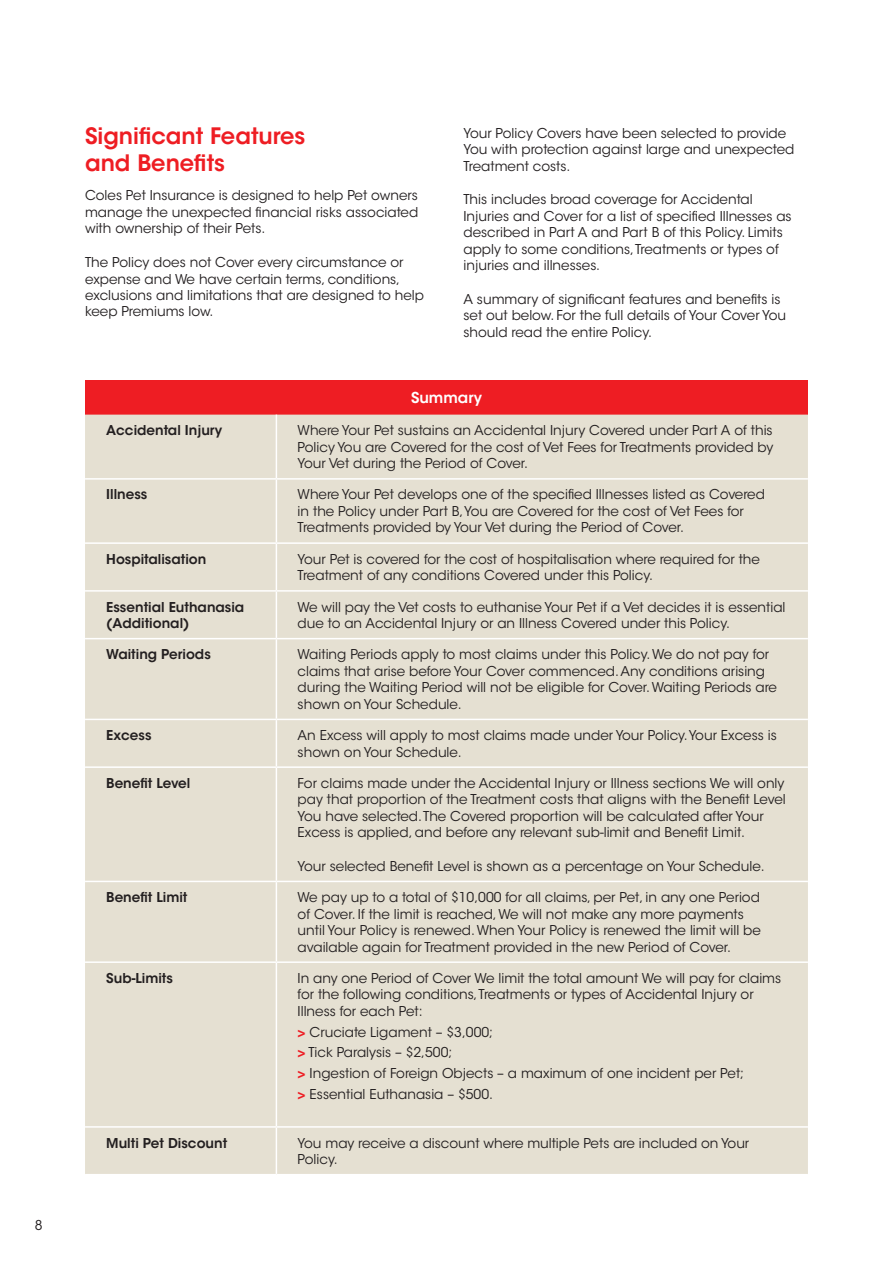
<style>
.page{position:relative;width:893px;height:1263px;background:#fff}
.page>*{position:absolute;margin:0;border:0;box-sizing:border-box;transform-origin:0 0}
.t1{font:600 22.5px/27px "ITC Avant Garde Std";color:#ee1d23}
.t2{font:600 15px "ITC Avant Garde Std";color:#fff}
.t3{font:13.5px/16.5px "ITC Avant Garde Std";color:#231f20}
.t4{font:600 13.5px/16.5px "ITC Avant Garde Std";color:#231f20}
.s1{font-weight:600;color:#ee1d23}
</style>
<div class="page">
<div style="left:85px;top:381px;width:723px;height:34px;background:#ee1d23"></div>
<div style="left:85px;top:415px;width:723px;height:759px;background:#e5e0d2"></div>
<hr style="left:276px;top:415px;width:1px;height:63px;background:#fff">
<hr style="left:85px;top:478px;width:191px;height:2px;background:#fff">
<hr style="left:276px;top:478px;width:532px;height:2px;background:#fff">
<hr style="left:276px;top:480px;width:1px;height:62px;background:#fff">
<hr style="left:85px;top:542px;width:191px;height:2px;background:#fff">
<hr style="left:276px;top:542px;width:532px;height:2px;background:#fff">
<hr style="left:276px;top:544px;width:1px;height:46px;background:#fff">
<hr style="left:85px;top:590px;width:191px;height:2px;background:#fff">
<hr style="left:276px;top:590px;width:532px;height:2px;background:#fff">
<hr style="left:276px;top:592px;width:1px;height:46px;background:#fff">
<hr style="left:85px;top:638px;width:191px;height:1px;background:#fff">
<hr style="left:276px;top:638px;width:532px;height:1px;background:#fff">
<hr style="left:276px;top:639px;width:1px;height:80px;background:#fff">
<hr style="left:85px;top:719px;width:191px;height:1px;background:#fff">
<hr style="left:276px;top:719px;width:532px;height:1px;background:#fff">
<hr style="left:276px;top:720px;width:1px;height:46px;background:#fff">
<hr style="left:85px;top:766px;width:191px;height:2px;background:#fff">
<hr style="left:276px;top:766px;width:532px;height:2px;background:#fff">
<hr style="left:276px;top:768px;width:1px;height:113px;background:#fff">
<hr style="left:85px;top:881px;width:191px;height:1px;background:#fff">
<hr style="left:276px;top:881px;width:532px;height:1px;background:#fff">
<hr style="left:276px;top:882px;width:1px;height:79px;background:#fff">
<hr style="left:276px;top:963px;width:1px;height:163px;background:#fff">
<hr style="left:276px;top:1128px;width:1px;height:46px;background:#fff">
<hr style="left:85px;top:961px;width:191px;height:2px;background:#fff">
<hr style="left:276px;top:961px;width:532px;height:2px;background:#fff">
<hr style="left:85px;top:1126px;width:191px;height:2px;background:#fff">
<hr style="left:276px;top:1126px;width:532px;height:2px;background:#fff">
<p class="t3" style="left:35px;top:1217px;width:9px">8</p>
<h1 class="t1" style="left:85px;top:122px;width:222px">Significant Features and Benefits</h1>
<p class="t3" style="left:85px;top:188px;width:335px;text-align:justify">Coles Pet Insurance is designed to help Pet owners manage the unexpected financial risks associated with ownership of their Pets.</p>
<p class="t3" style="left:85px;top:254px;width:340px">The Policy does not Cover every circumstance or expense and We have certain terms, conditions, exclusions and limitations that are designed to help keep Premiums low.</p>
<p class="t3" style="left:463px;top:125px;width:333px">Your Policy Covers have been selected to provide<br>You with protection against large and unexpected<br>Treatment costs.</p>
<p class="t3" style="left:463px;top:191px;width:330px">This includes broad coverage for Accidental Injuries and Cover for a list of specified Illnesses as described in Part A and Part B of this Policy. Limits apply to some conditions, Treatments or types of injuries and illnesses.</p>
<p class="t3" style="left:463px;top:291px;width:324px">A summary of significant features and benefits is set out below. For the full details of Your Cover You should read the entire Policy.</p>
<p class="t2" style="left:411px;top:388px;width:72px">Summary</p>
<p class="t4" style="left:106px;top:422px;width:117px">Accidental Injury</p>
<p class="t3" style="left:298px;top:422px;width:477px;text-align:justify">Where Your Pet sustains an Accidental Injury Covered under Part A of this Policy You are Covered for the cost of Vet Fees for Treatments provided by Your Vet during the Period of Cover.</p>
<p class="t4" style="left:106px;top:486px;width:43px">Illness</p>
<p class="t3" style="left:298px;top:486px;width:469px">Where Your Pet develops one of the specified Illnesses listed as Covered in the Policy under Part B, You are Covered for the cost of Vet Fees for<br>Treatments provided by Your Vet during the Period of Cover.</p>
<p class="t4" style="left:106px;top:550px;width:102px">Hospitalisation</p>
<p class="t3" style="left:298px;top:551px;width:464px">Your Pet is covered for the cost of hospitalisation where required for the<br>Treatment of any conditions Covered under this Policy.</p>
<p class="t4" style="left:106px;top:598px;width:140px">Essential Euthanasia (Additional)</p>
<p class="t3" style="left:298px;top:598px;width:489px">We will pay the Vet costs to euthanise Your Pet if a Vet decides it is essential due to an Accidental Injury or an Illness Covered under this Policy.</p>
<p class="t4" style="left:106px;top:646px;width:106px">Waiting Periods</p>
<p class="t3" style="left:298px;top:646px;width:481px">Waiting Periods apply to most claims under this Policy. We do not pay for claims that arise before Your Cover commenced. Any conditions arising during the Waiting Period will not be eligible for Cover. Waiting Periods are shown on Your Schedule.</p>
<p class="t4" style="left:106px;top:727px;width:47px">Excess</p>
<p class="t3" style="left:298px;top:727px;width:481px">An Excess will apply to most claims made under Your Policy. Your Excess is shown on Your Schedule.</p>
<p class="t4" style="left:106px;top:774px;width:86px">Benefit Level</p>
<p class="t3" style="left:298px;top:775px;width:490px">For claims made under the Accidental Injury or Illness sections We will only pay that proportion of the Treatment costs that aligns with the Benefit Level You have selected. The Covered proportion will be calculated after Your Excess is applied, and before any relevant sub-limit and Benefit Limit.</p>
<p class="t3" style="left:298px;top:858px;width:469px">Your selected Benefit Level is shown as a percentage on Your Schedule.</p>
<p class="t4" style="left:106px;top:889px;width:83px">Benefit Limit</p>
<p class="t3" style="left:298px;top:889px;width:465px">We pay up to a total of $10,000 for all claims, per Pet, in any one Period of Cover. If the limit is reached, We will not make any more payments until Your Policy is renewed. When Your Policy is renewed the limit will be available again for Treatment provided in the new Period of Cover.</p>
<p class="t4" style="left:106px;top:969px;width:68px">Sub-Limits</p>
<p class="t3" style="left:298px;top:970px;width:485px">In any one Period of Cover We limit the total amount We will pay for claims for the following conditions, Treatments or types of Accidental Injury or<br>Illness for each Pet:</p>
<p class="t3" style="left:298px;top:1021px;width:448px;line-height:20.7px"><span class="s1">&gt;</span> Cruciate Ligament – $3,000;<br><span class="s1">&gt;</span> Tick Paralysis – $2,500;<br><span class="s1">&gt;</span> Ingestion of Foreign Objects – a maximum of one incident per Pet; <span class="s1">&gt;</span> Essential Euthanasia – $500.</p>
<p class="t4" style="left:106px;top:1134px;width:122px">Multi Pet Discount</p>
<p class="t3" style="left:298px;top:1134px;width:453px">You may receive a discount where multiple Pets are included on Your<br>Policy.</p>
</div>
